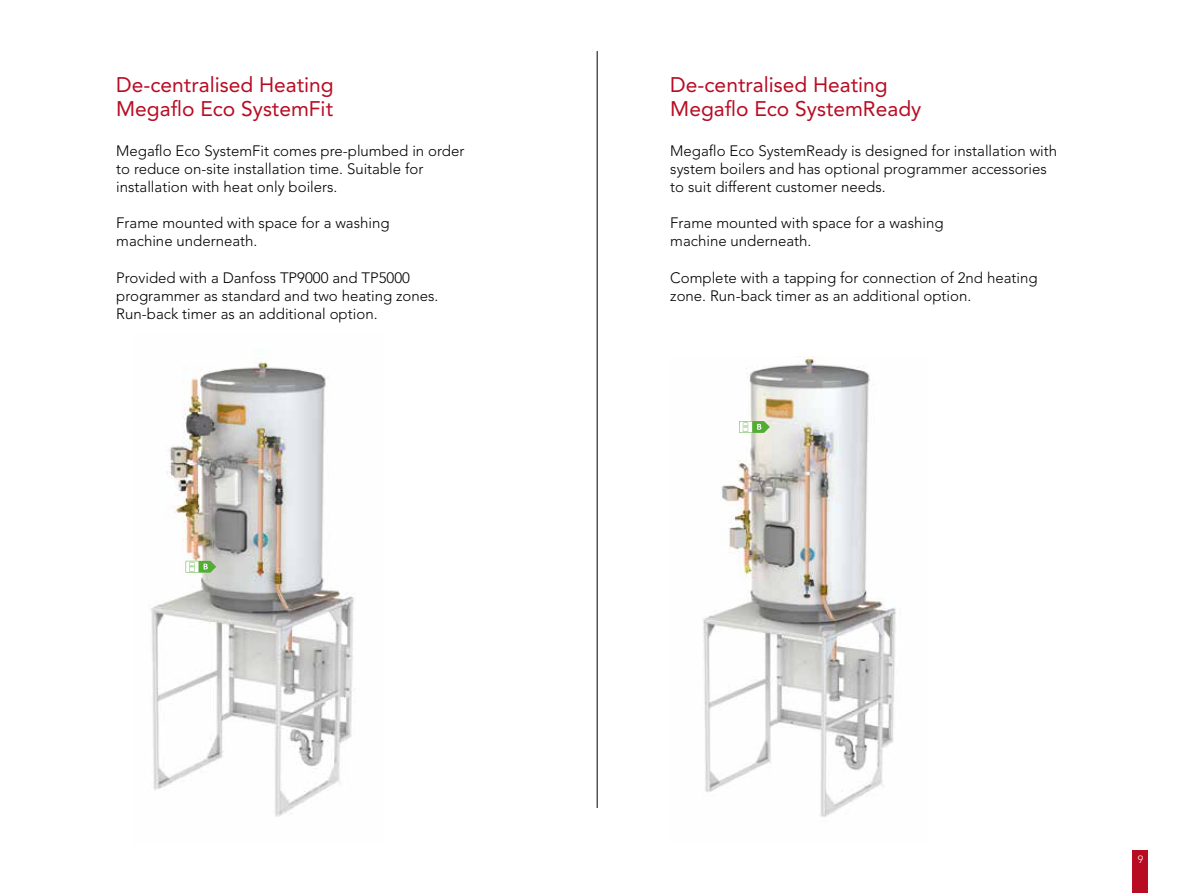
<style>
.page{position:relative;width:1191px;height:893px;background:#fff}
.page>*{position:absolute;margin:0;border:0;box-sizing:border-box;transform-origin:0 0}
.t1{font:21px/24px "Avenir LT Std";color:#b80c23}
.t2{font:300 15px/18px "Avenir LT Std";color:#000}
.t3{font:300 10.5px "Avenir LT Std";color:#fff}
</style>
<div class="page">
<div style="left:1132px;top:850px;width:16px;height:43px;background:#b80c23"></div>
<hr style="left:597px;top:51px;width:1px;height:757px;background:#000">
<img style="left:151px;top:361px;width:204px;height:456px">
<img style="left:703px;top:356px;width:193px;height:461px">
<svg style="left:739px;top:421px;width:31px;height:12px"></svg>
<svg style="left:186px;top:561px;width:30px;height:12px"></svg>
<h1 class="t1" style="left:116px;top:73px;width:219px">De-centralised Heating<br>Megaflo Eco SystemFit</h1>
<p class="t2" style="left:116px;top:142px;width:349px">Megaflo Eco SystemFit comes pre-plumbed in order to reduce on-site installation time. Suitable for installation with heat only boilers.</p>
<p class="t2" style="left:116px;top:214px;width:275px">Frame mounted with space for a washing machine underneath.</p>
<p class="t2" style="left:116px;top:269px;width:324px">Provided with a Danfoss TP9000 and TP5000 programmer as standard and two heating zones.<br>Run-back timer as an additional option.</p>
<h1 class="t1" style="left:670px;top:73px;width:252px">De-centralised Heating<br>Megaflo Eco SystemReady</h1>
<p class="t2" style="left:670px;top:142px;width:388px">Megaflo Eco SystemReady is designed for installation with system boilers and has optional programmer accessories to suit different customer needs.</p>
<p class="t2" style="left:670px;top:214px;width:275px">Frame mounted with space for a washing machine underneath.</p>
<p class="t2" style="left:670px;top:269px;width:369px">Complete with a tapping for connection of 2nd heating zone. Run-back timer as an additional option.</p>
<p class="t3" style="left:1137px;top:853px;width:7px">9</p>
</div>
